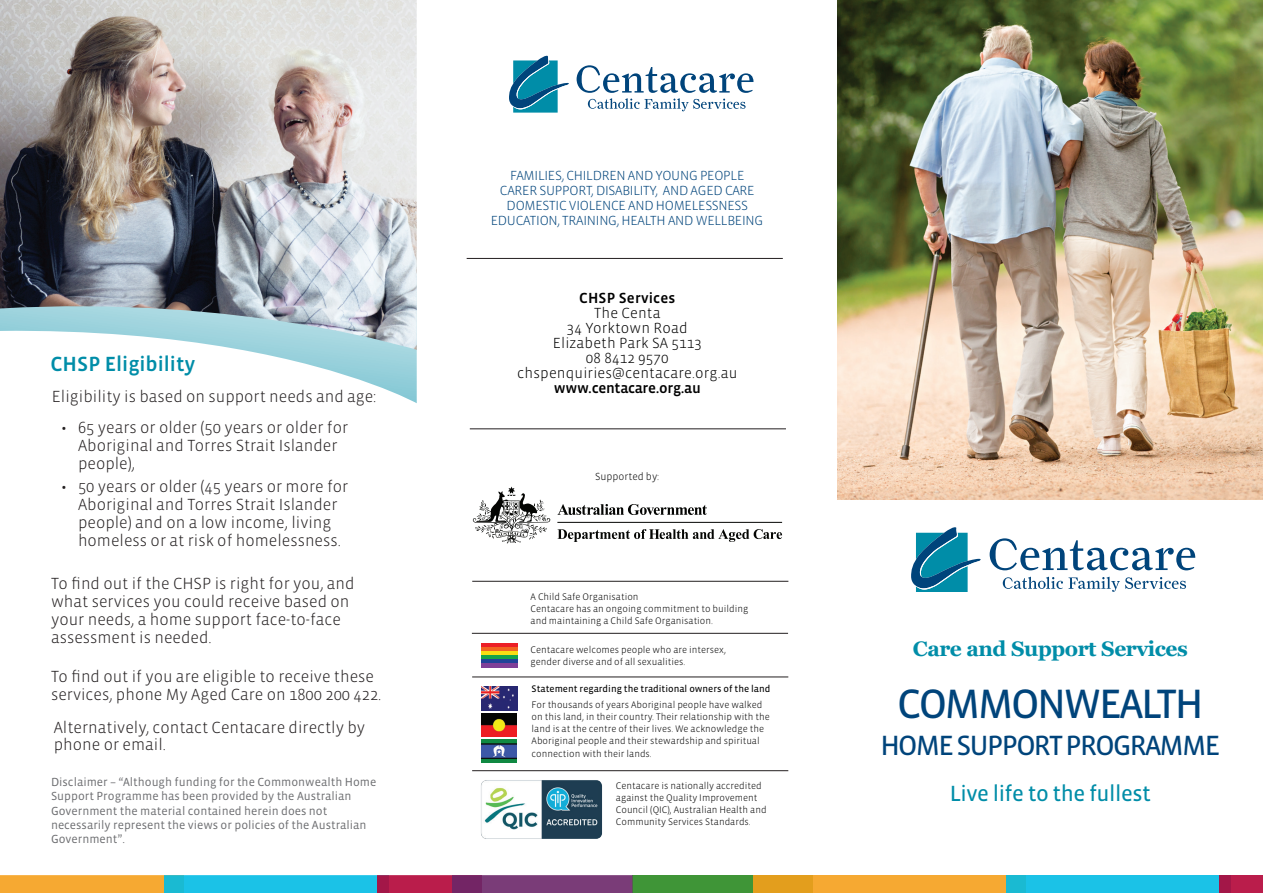
<style>
.page{position:relative;width:1263px;height:893px;background:#fff}
.page>*{position:absolute;margin:0;border:0;box-sizing:border-box;transform-origin:0 0}
.t1{font:42px "Vista Sans OT";letter-spacing:-.06em;color:#00447b}
.t2{font:28.5px "Vista Sans OT";letter-spacing:-.06em;color:#00447b}
.t3{font:22.5px "Vista Sans OT";letter-spacing:-.02em;color:#008da8}
.t4{font:700 21px "Georgia";letter-spacing:-.02em;color:#008da8}
.t5{font:500 21px "Vista Sans OT";color:#008da8}
.t6{font:300 16.5px/18px "Vista Sans OT";color:#231f20}
.t7{font:300 15px/15px "Vista Sans OT";letter-spacing:.01em;color:#000;text-align:center}
.t8{font:500 15px "Vista Sans OT";letter-spacing:-.02em;color:#000}
.t9{font:500 15px "Vista Sans OT";letter-spacing:.01em;color:#000}
.t10{font:300 13.5px "Vista Sans OT";letter-spacing:-.02em;color:#00447b}
.t11{font:12px/14.4px "Vista Sans OT";color:#6c6d70}
.t12{font:300 10.5px "Vista Sans OT";color:#000}
.t13{font:300 9.75px/12px "Vista Sans OT";color:#000}
.t14{font:9.75px "Vista Sans OT";color:#000}
</style>
<div class="page">
<svg style="left:243px;top:350px;width:174px;height:53px"></svg>
<img style="left:838px;top:0;width:425px;height:500px">
<img style="left:0;top:0;width:417px;height:350px">
<svg style="left:911px;top:527px;width:70px;height:64px"></svg>
<svg style="left:990px;top:538px;width:205px;height:32px"></svg>
<svg style="left:1003px;top:577px;width:183px;height:14px"></svg>
<svg style="left:509px;top:56px;width:60px;height:57px"></svg>
<svg style="left:577px;top:65px;width:176px;height:46px"></svg>
<hr style="left:472px;top:581px;width:316px;height:1px;background:#231f20">
<hr style="left:472px;top:633px;width:316px;height:1px;background:#231f20">
<hr style="left:481px;top:643px;width:36px;height:4px;background:#ec1f27">
<hr style="left:481px;top:647px;width:36px;height:4px;background:#f26522">
<hr style="left:481px;top:651px;width:36px;height:4px;background:#fade13">
<hr style="left:481px;top:655px;width:36px;height:4px;background:#18a34a">
<hr style="left:481px;top:659px;width:36px;height:4px;background:#204398">
<hr style="left:481px;top:663px;width:36px;height:4px;background:#7f4098">
<img style="left:482px;top:687px;width:35px;height:23px">
<img style="left:482px;top:713px;width:34px;height:23px">
<img style="left:482px;top:739px;width:34px;height:23px">
<hr style="left:472px;top:770px;width:316px;height:1px;background:#231f20">
<hr style="left:472px;top:677px;width:316px;height:1px;background:#231f20">
<img style="left:481px;top:780px;width:122px;height:59px">
<svg style="left:557px;top:504px;width:150px;height:11px"></svg>
<svg style="left:473px;top:487px;width:77px;height:56px"></svg>
<hr style="left:557px;top:522px;width:225px;height:1px;background:#040503">
<svg style="left:557px;top:529px;width:225px;height:13px"></svg>
<hr style="left:467px;top:258px;width:316px;height:1px;background:#231f20">
<hr style="left:470px;top:429px;width:316px;height:1px;background:#231f20">
<div style="left:632px;top:875px;width:181px;height:18px;background:#3f9537"></div>
<div style="left:753px;top:875px;width:273px;height:18px;background:linear-gradient(to right,#e7a122,#fdad3a)"></div>
<svg style="left:1007px;top:875px;width:212px;height:18px;background:#1ac1e5"></svg>
<div style="left:1219px;top:875px;width:44px;height:18px;background:linear-gradient(to right,#a71849,#c01f4c)"></div>
<div style="left:0;top:875px;width:184px;height:18px;background:#f6a932"></div>
<svg style="left:165px;top:875px;width:212px;height:18px;background:#1cc1e5"></svg>
<svg style="left:377px;top:875px;width:75px;height:18px"></svg>
<div style="left:452px;top:875px;width:180px;height:18px;background:linear-gradient(to right,#762f6d,#7c417c)"></div>
<h3 class="t5" style="left:51px;top:353px;width:146px">CHSP Eligibility</h3>
<h3 class="t6" style="left:52px;top:388px;width:326px">Eligibility is based on support needs and age:</h3>
<h3 class="t6" style="left:78px;top:419px;width:272px;text-indent:-17px">• 65 years or older (50 years or older for<br>Aboriginal and Torres Strait Islander people),</h3>
<h3 class="t6" style="left:61px;top:477px;width:289px;text-align:center">• 50 years or older (45 years or more for Aboriginal and Torres Strait Islander people) and on a low income, living homeless or at risk of homelessness.</h3>
<h3 class="t6" style="left:51px;top:575px;width:305px">To find out if the CHSP is right for you, and what services you could receive based on your needs, a home support face-to-face assessment is needed.</h3>
<h3 class="t6" style="left:51px;top:668px;width:332px">To find out if you are eligible to receive these services, phone My Aged Care on 1800 200 422.</h3>
<h3 class="t6" style="left:54px;top:720px;width:313px;line-height:16.5px">Alternatively, contact Centacare directly by phone or email.</h3>
<p class="t11" style="left:51px;top:775px;width:327px">Disclaimer – “Although funding for the Commonwealth Home Support Programme has been provided by the Australian Government the material contained herein does not necessarily represent the views or policies of the Australian Government”.</p>
<h3 class="t10" style="left:510px;top:169px;width:236px">FAMILIES, CHILDREN AND YOUNG PEOPLE</h3>
<h3 class="t10" style="left:491px;top:213px;width:274px">EDUCATION, TRAINING, HEALTH AND WELLBEING</h3>
<h3 class="t10" style="left:500px;top:184px;width:256px">CARER SUPPORT, DISABILITY, AND AGED CARE</h3>
<h3 class="t10" style="left:507px;top:199px;width:243px">DOMESTIC VIOLENCE AND HOMELESSNESS</h3>
<h3 class="t9" style="left:579px;top:290px;width:98px">CHSP Services</h3>
<h3 class="t7" style="left:517px;top:306px;width:222px">The Centa<br>34 Yorktown Road<br>Elizabeth Park SA 5113<br>08 8412 9570 chspenquiries@centacare.org.au</h3>
<h3 class="t8" style="left:554px;top:380px;width:149px">www.centacare.org.au</h3>
<p class="t12" style="left:595px;top:472px;width:66px">Supported by:</p>
<p class="t13" style="left:531px;top:591px;width:219px">A Child Safe Organisation<br>Centacare has an ongoing commitment to building and maintaining a Child Safe Organisation.</p>
<p class="t13" style="left:531px;top:644px;width:197px">Centacare welcomes people who are intersex, gender diverse and of all sexualities.</p>
<p class="t13" style="left:532px;top:699px;width:240px">For thousands of years Aboriginal people have walked on this land, in their country. Their relationship with the land is at the centre of their lives. We acknowledge the Aboriginal people and their stewardship and spiritual connection with their lands.</p>
<p class="t14" style="left:532px;top:684px;width:240px">Statement regarding the traditional owners of the land</p>
<p class="t13" style="left:616px;top:780px;width:152px">Centacare is nationally accredited against the Quality Improvement Council (QIC), Australian Health and Community Services Standards.</p>
<h3 class="t4" style="left:913px;top:635px;width:277px">Care and Support Services</h3>
<h1 class="t1" style="left:897px;top:682px;width:308px">COMMONWEALTH</h1>
<h2 class="t2" style="left:880px;top:731px;width:341px">HOME SUPPORT PROGRAMME</h2>
<h3 class="t3" style="left:950px;top:782px;width:203px">Live life to the fullest</h3>
</div>
